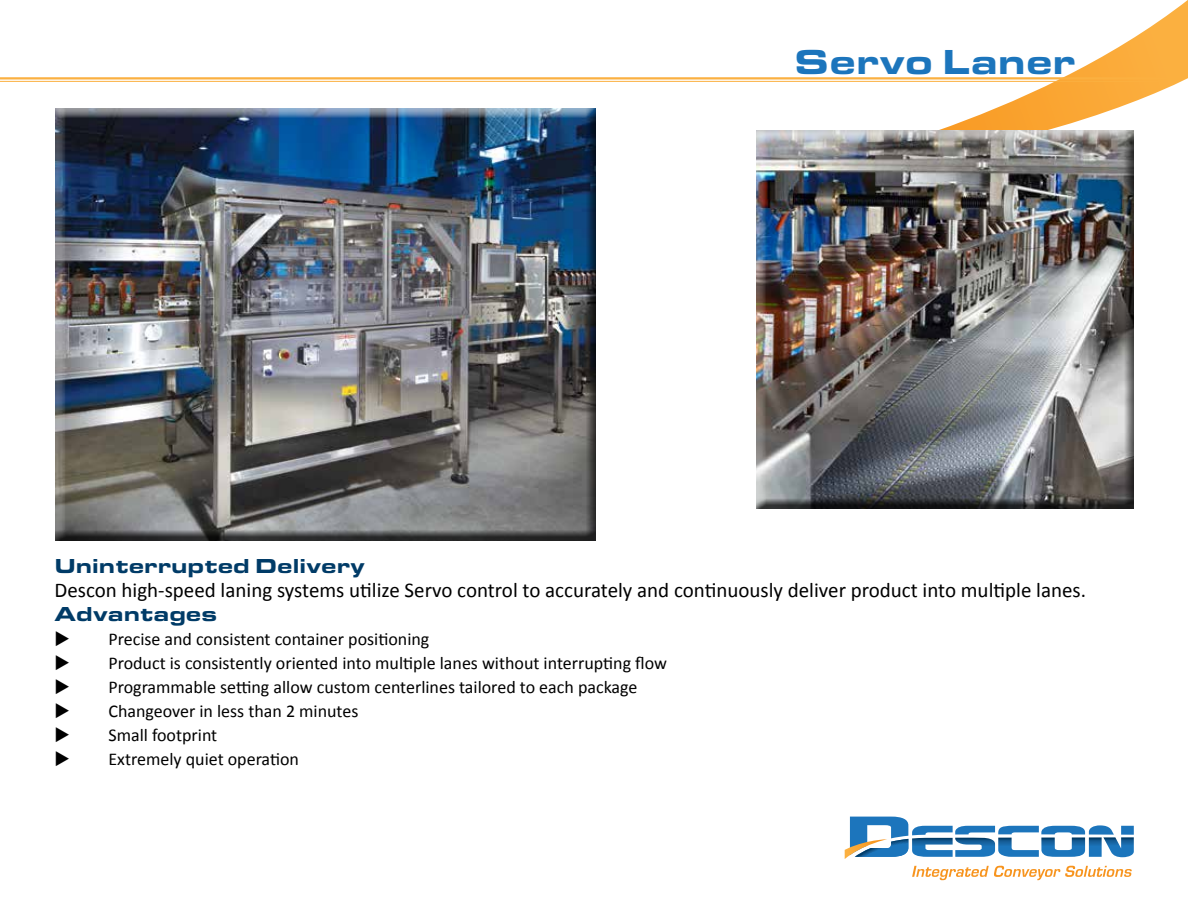
<style>
.page{position:relative;width:1188px;height:918px;background:#fff}
.page>*{position:absolute;margin:0;border:0;box-sizing:border-box;transform-origin:0 0}
.t1{font:900 36px "Eurostile Ext";color:#1c75bc}
.t2{font:21px "Calibri";color:#000}
.t3{font:900 21px "Eurostile Ext";color:#003b67}
.t4{font:18px/24px "Calibri";color:#000}
</style>
<div class="page">
<svg style="left:803px;top:0;width:385px;height:129px"></svg>
<svg style="left:912px;top:866px;width:220px;height:14px"></svg>
<svg style="left:845px;top:817px;width:289px;height:42px"></svg>
<hr style="left:0;top:81px;width:1176px;height:1px;background:#fbb040">
<hr style="left:0;top:77px;width:1176px;height:3px;background:#fbb040">
<div style="left:54px;top:108px;width:543px;height:434px;background:#000;opacity:.75"></div>
<div style="left:754px;top:131px;width:381px;height:378px;background:#000;opacity:.75"></div>
<h1 class="t1" style="left:794px;top:34px;width:283px">Servo Laner</h1>
<p class="t3" style="left:54px;top:550px;width:312px">Uninterrupted Delivery</p>
<p class="t2" style="left:54px;top:577px;width:1033px">Descon high-speed laning systems utilize Servo control to accurately and continuously deliver product into multiple lanes.</p>
<p class="t3" style="left:54px;top:598px;width:164px">Advantages</p>
<p class="t4" style="left:108px;top:627px;width:560px">Precise and consistent container positioning<br>Product is consistently oriented into multiple lanes without interrupting flow Programmable setting allow custom centerlines tailored to each package Changeover in less than 2 minutes<br>Small footprint<br>Extremely quiet operation</p>
</div>
